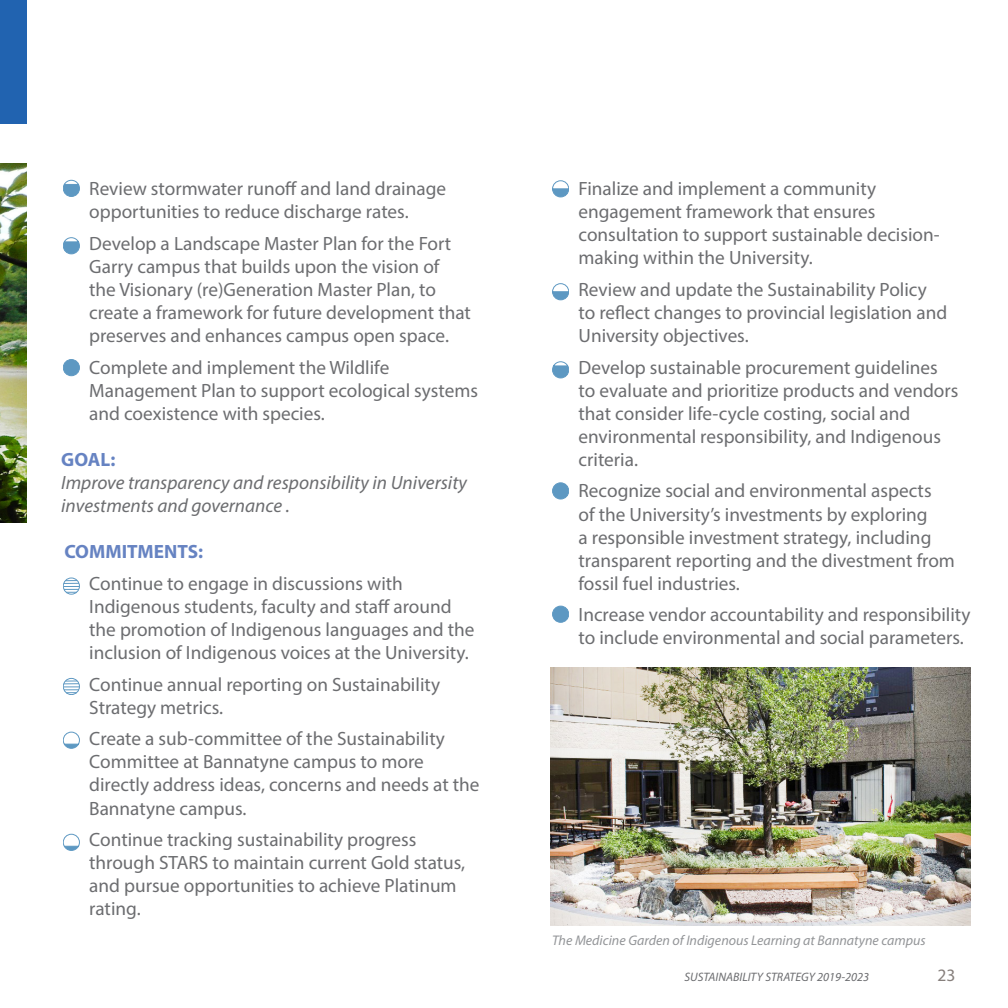
<style>
.page{position:relative;width:1008px;height:1008px;background:#fff}
.page>*{position:absolute;margin:0;border:0;box-sizing:border-box;transform-origin:0 0}
.t1{font:19.25px/23.1px "Myriad Pro";color:#6c6d70}
.t2{font:italic 19.25px/23.1px "Myriad Pro";color:#6c6d70}
.t3{font:700 19.25px "Myriad Pro";color:#6683c2}
.t4{font:17.5px "Myriad Pro";color:#867f7c}
.t5{font:italic 14px "Myriad Pro";color:#939598}
.t6{font:italic 12.25px "Myriad Pro";color:#6c6d70}
</style>
<div class="page">
<div style="left:0;top:0;width:26px;height:124px;background:#2163b0"></div>
<img style="left:0;top:164px;width:26px;height:359px">
<img style="left:551px;top:668px;width:420px;height:257px">
<div style="left:63px;top:578px;width:16px;height:16px;background:#6ea3c8;border-radius:50%"></div>
<div style="left:63px;top:578px;width:17px;height:16px;border:1px solid #186ca8;border-radius:50%"></div>
<svg style="left:63px;top:580px;width:16px;height:13px"></svg>
<svg style="left:63px;top:678px;width:16px;height:17px"></svg>
<div style="left:63px;top:678px;width:17px;height:17px;border:1px solid #186ca8;border-radius:50%"></div>
<svg style="left:63px;top:681px;width:16px;height:12px"></svg>
<svg style="left:63px;top:732px;width:17px;height:16px"></svg>
<svg style="left:63px;top:834px;width:17px;height:16px"></svg>
<svg style="left:552px;top:181px;width:17px;height:16px"></svg>
<svg style="left:552px;top:284px;width:17px;height:16px"></svg>
<svg style="left:552px;top:362px;width:17px;height:16px"></svg>
<div style="left:553px;top:483px;width:16px;height:16px;background:#5d98c2;border-radius:50%"></div>
<div style="left:553px;top:483px;width:16px;height:16px;border:1px solid #186ca8;border-radius:50%"></div>
<div style="left:553px;top:606px;width:16px;height:16px;background:#5d98c2;border-radius:50%"></div>
<div style="left:553px;top:606px;width:16px;height:16px;border:1px solid #186ca8;border-radius:50%"></div>
<svg style="left:63px;top:180px;width:17px;height:17px"></svg>
<svg style="left:63px;top:238px;width:17px;height:16px"></svg>
<div style="left:63px;top:360px;width:16px;height:16px;background:#5d98c2;border-radius:50%"></div>
<div style="left:63px;top:359px;width:17px;height:17px;border:1px solid #186ca8;border-radius:50%"></div>
<p class="t1" style="left:89px;top:177px;width:358px">Review stormwater runoff and land drainage opportunities to reduce discharge rates.</p>
<p class="t1" style="left:89px;top:231px;width:383px">Develop a Landscape Master Plan for the Fort Garry campus that builds upon the vision of the Visionary (re)Generation Master Plan, to create a framework for future development that preserves and enhances campus open space.</p>
<p class="t1" style="left:89px;top:355px;width:390px">Complete and implement the Wildlife<br>Management Plan to support ecological systems and coexistence with species.</p>
<p class="t3" style="left:61px;top:447px;width:56px">GOAL:</p>
<p class="t2" style="left:61px;top:471px;width:407px">Improve transparency and responsibility in University investments and governance .</p>
<p class="t3" style="left:64px;top:539px;width:140px">COMMITMENTS:</p>
<p class="t1" style="left:89px;top:572px;width:387px">Continue to engage in discussions with Indigenous students, faculty and staff around the promotion of Indigenous languages and the inclusion of Indigenous voices at the University.</p>
<p class="t1" style="left:89px;top:672px;width:352px">Continue annual reporting on Sustainability<br>Strategy metrics.</p>
<p class="t1" style="left:89px;top:727px;width:392px">Create a sub-committee of the Sustainability Committee at Bannatyne campus to more directly address ideas, concerns and needs at the Bannatyne campus.</p>
<p class="t1" style="left:89px;top:828px;width:378px">Continue tracking sustainability progress through STARS to maintain current Gold status, and pursue opportunities to achieve Platinum rating.</p>
<p class="t1" style="left:579px;top:177px;width:363px">Finalize and implement a community engagement framework that ensures consultation to support sustainable decision&shy;making within the University.</p>
<p class="t1" style="left:579px;top:278px;width:370px">Review and update the Sustainability Policy to reflect changes to provincial legislation and<br>University objectives.</p>
<p class="t1" style="left:579px;top:355px;width:381px">Develop sustainable procurement guidelines to evaluate and prioritize products and vendors that consider life-cycle costing, social and environmental responsibility, and Indigenous criteria.</p>
<p class="t1" style="left:579px;top:479px;width:378px">Recognize social and environmental aspects<br>of the University’s investments by exploring<br>a responsible investment strategy, including transparent reporting and the divestment from fossil fuel industries.</p>
<p class="t1" style="left:579px;top:603px;width:394px">Increase vendor accountability and responsibility to include environmental and social parameters.</p>
<p class="t5" style="left:552px;top:932px;width:375px">The Medicine Garden of Indigenous Learning at Bannatyne campus</p>
<p class="t6" style="left:685px;top:969px;width:186px">SUSTAINABILITY STRATEGY 2019-2023</p>
<p class="t4" style="left:938px;top:965px;width:19px">23</p>
</div>
